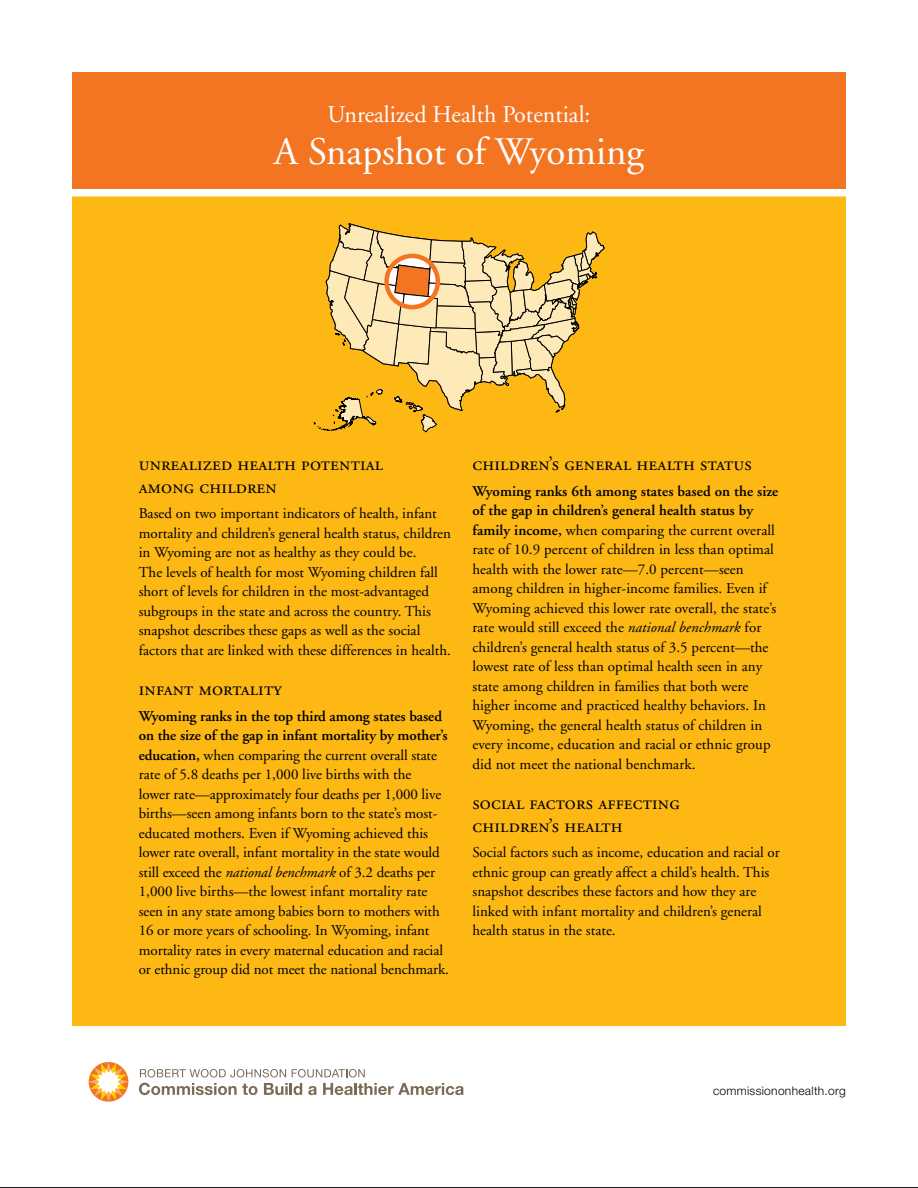
<style>
.page{position:relative;width:918px;height:1188px;background:#fff}
.page>*{position:absolute;margin:0;border:0;box-sizing:border-box;transform-origin:0 0}
.t1{font:39px "Adobe Garamond";color:#fff}
.t2{font:24px "Adobe Garamond";color:#fff}
.t3{font:19.5px/22.5px "Adobe Garamond Pro";letter-spacing:.01em;color:#000}
.t4{font:15px/19.5px "Adobe Garamond";color:#000}
.t5{font:300 12px "Helvetica Neue";letter-spacing:.025em;color:#000}
.s1{font-weight:600}
.s2{font-style:italic}
</style>
<div class="page">
<div style="left:72px;top:72px;width:774px;height:954px;background:#fdb813"></div>
<div style="left:72px;top:72px;width:774px;height:120px;background:#f37421"></div>
<div style="left:60px;top:189px;width:804px;height:7px;background:#fff"></div>
<hr style="left:0;top:1187px;width:918px;height:1px;background:#000">
<svg style="left:139px;top:1069px;width:325px;height:26px"></svg>
<svg style="left:89px;top:1062px;width:39px;height:40px"></svg>
<svg style="left:314px;top:223px;width:290px;height:210px"></svg>
<div style="left:384px;top:254px;width:56px;height:55px;border:4px solid #f37421;border-radius:50%"></div>
<h2 class="t2" style="left:327px;top:102px;width:265px">Unrealized Health Potential:</h2>
<h1 class="t1" style="left:274px;top:131px;width:372px">A Snapshot of Wyoming</h1>
<h3 class="t3" style="left:139px;top:453px;width:246px">unrealized health potential among children</h3>
<p class="t4" style="left:139px;top:504px;width:314px">Based on two important indicators of health, infant mortality and children’s general health status, children in Wyoming are not as healthy as they could be.<br>The levels of health for most Wyoming children fall short of levels for children in the most-advantaged subgroups in the state and across the country. This snapshot describes these gaps as well as the social factors that are linked with these differences in health.</p>
<h3 class="t3" style="left:139px;top:678px;width:145px">infant mortality</h3>
<p class="t4" style="left:139px;top:707px;width:312px"><span class="s1">Wyoming ranks in the top third among states based on the size of the gap in infant mortality by mother’s education,</span> when comparing the current overall state rate of 5.8 deaths per 1,000 live births with the<br>lower rate—approximately four deaths per 1,000 live births—seen among infants born to the state’s most&shy;educated mothers. Even if Wyoming achieved this lower rate overall, infant mortality in the state would still exceed the <span class="s2">national benchmark</span> of 3.2 deaths per 1,000 live births—the lowest infant mortality rate seen in any state among babies born to mothers with 16 or more years of schooling. In Wyoming, infant mortality rates in every maternal education and racial or ethnic group did not meet the national benchmark.</p>
<h3 class="t3" style="left:472px;top:453px;width:281px">children’s general health status</h3>
<p class="t4" style="left:472px;top:482px;width:307px"><span class="s1">Wyoming ranks 6th among states based on the size of the gap in children’s general health status by family income,</span> when comparing the current overall rate of 10.9 percent of children in less than optimal health with the lower rate—7.0 percent—seen among children in higher-income families. Even if Wyoming achieved this lower rate overall, the state’s rate would still exceed the <span class="s2">national benchmark</span> for children’s general health status of 3.5 percent—the lowest rate of less than optimal health seen in any state among children in families that both were higher income and practiced healthy behaviors. In Wyoming, the general health status of children in every income, education and racial or ethnic group did not meet the national benchmark.</p>
<h3 class="t3" style="left:472px;top:792px;width:209px">social factors affecting children’s health</h3>
<p class="t4" style="left:472px;top:843px;width:309px">Social factors such as income, education and racial or ethnic group can greatly affect a child’s health. This snapshot describes these factors and how they are linked with infant mortality and children’s general health status in the state.</p>
<p class="t5" style="left:713px;top:1083px;width:134px">commissiononhealth.org</p>
</div>
